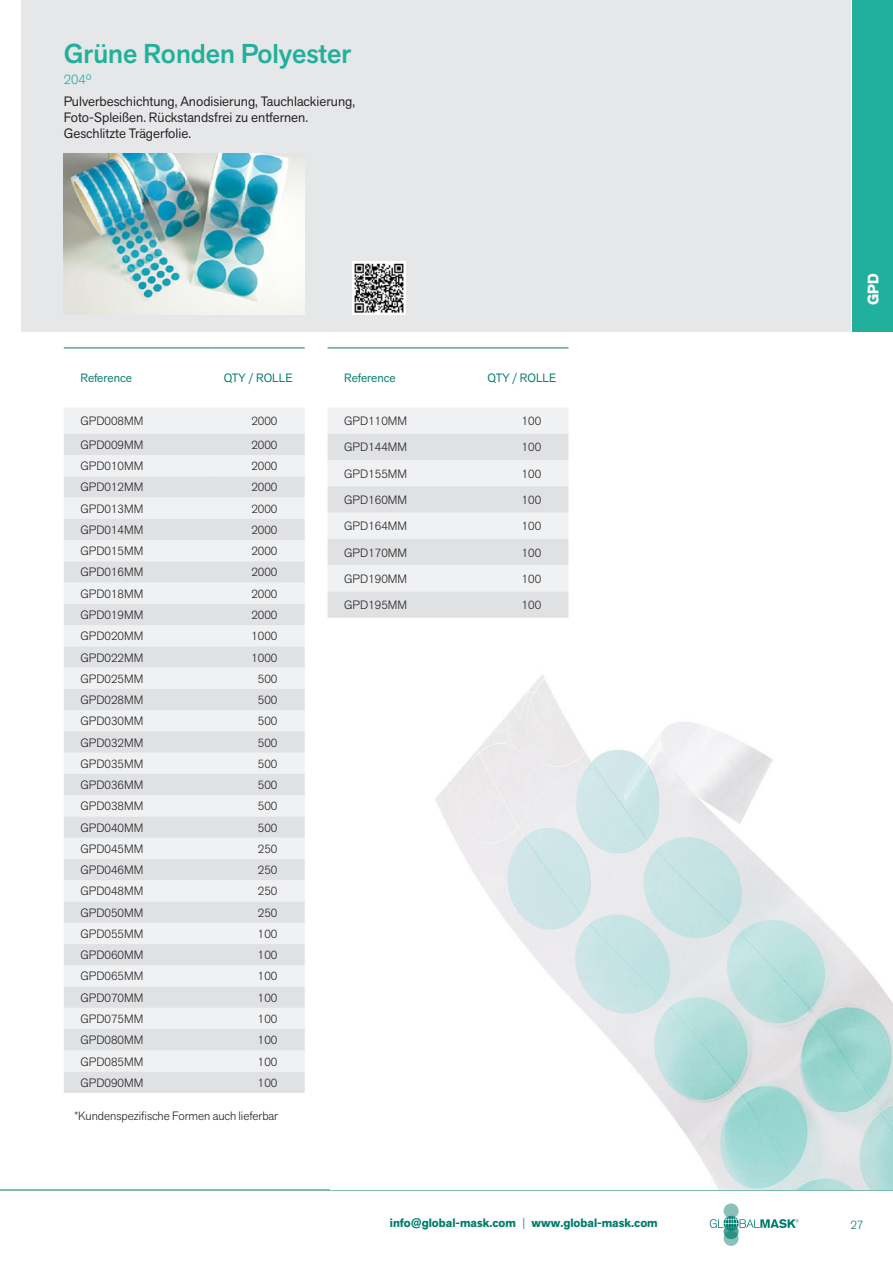
<style>
.page{position:relative;width:893px;height:1263px;background:#fff}
.page>*{position:absolute;margin:0;border:0;box-sizing:border-box;transform-origin:0 0}
.GM_Títol_producte{font:500 27px "Akzid Grtsk Next";color:#20b09c}
.GM_Epígraf{font:700 15px "Akzid Grtsk Next";color:#fff}
.GM_Descripció{font:13.5px/15.8px "Akzid Grtsk Next";color:#231f20}
.GM_Graus{font:300 13.5px "Akzid Grtsk Next";color:#20b09c}
.GM_Taula_text__Part{font:300 12px "Akzid Grtsk Next";color:#231f20}
.GM_Taula_text__Color{font:300 12px "Akzid Grtsk Next";color:#231f20}
.t1{font:700 12px "Akzid Grtsk Next";color:#007c6c}
.GM_Capçalera_esquerr{font:12px "Akzid Grtsk Next";color:#007c6c}
.GM_Capçalera_centrat{font:12px "Akzid Grtsk Next";color:#007c6c}
.t2{font:300 12px "Akzid Grtsk Next";color:#007c6c}
.s1{font-weight:300}
</style>
<div class="page">
<div style="left:21px;top:0;width:829px;height:332px;background:#e6e7e9"></div>
<svg style="left:710px;top:1216px;width:89px;height:15px"></svg>
<svg style="left:724px;top:1224px;width:15px;height:15px"></svg>
<svg style="left:724px;top:1231px;width:15px;height:15px"></svg>
<svg style="left:724px;top:1203px;width:15px;height:15px"></svg>
<hr style="left:0;top:1189px;width:893px;height:1px;background:#007c6c">
<div style="left:853px;top:0;width:40px;height:332px;background:#20b09c"></div>
<img style="left:64px;top:153px;width:241px;height:162px">
<img style="left:435px;top:539px;width:458px;height:650px">
<div style="left:64px;top:408px;width:241px;height:26px;background:#f0f1f2"></div>
<svg style="left:64px;top:434px;width:241px;height:659px;fill:#e5e6e8"></svg>
<hr style="left:64px;top:348px;width:148px;height:1px;background:#007c6c">
<hr style="left:212px;top:348px;width:93px;height:1px;background:#007c6c">
<svg style="left:328px;top:408px;width:240px;height:210px"></svg>
<hr style="left:328px;top:348px;width:147px;height:1px;background:#007c6c">
<hr style="left:475px;top:348px;width:93px;height:1px;background:#007c6c">
<img style="left:353px;top:262px;width:53px;height:53px">
<p class="GM_Títol_producte" style="left:64px;top:36px;width:289px">Grüne Ronden Polyester</p>
<p class="GM_Graus" style="left:64px;top:70px;width:29px">204º</p>
<p class="GM_Descripció" style="left:64px;top:93px;width:293px">Pulverbeschichtung, Anodisierung, Tauchlackierung,<br>Foto-Spleißen. Rückstandsfrei zu entfernen.</p>
<p class="GM_Descripció" style="left:64px;top:125px;width:129px">Geschlitzte Trägerfolie.</p>
<p class="GM_Capçalera_esquerr" style="left:80px;top:370px;width:53px">Reference</p>
<p class="GM_Capçalera_centrat" style="left:224px;top:370px;width:70px">QTY / ROLLE</p>
<p class="GM_Taula_text__Part" style="left:80px;top:413px;width:64px">GPD008MM</p>
<p class="GM_Taula_text__Color" style="left:251px;top:413px;width:28px">2000</p>
<p class="GM_Taula_text__Part" style="left:80px;top:437px;width:64px">GPD009MM</p>
<p class="GM_Taula_text__Color" style="left:251px;top:437px;width:28px">2000</p>
<p class="GM_Taula_text__Part" style="left:80px;top:458px;width:64px">GPD010MM</p>
<p class="GM_Taula_text__Color" style="left:251px;top:458px;width:28px">2000</p>
<p class="GM_Taula_text__Part" style="left:80px;top:479px;width:64px">GPD012MM</p>
<p class="GM_Taula_text__Color" style="left:251px;top:479px;width:28px">2000</p>
<p class="GM_Taula_text__Part" style="left:80px;top:501px;width:64px">GPD013MM</p>
<p class="GM_Taula_text__Color" style="left:251px;top:501px;width:28px">2000</p>
<p class="GM_Taula_text__Part" style="left:80px;top:522px;width:64px">GPD014MM</p>
<p class="GM_Taula_text__Color" style="left:251px;top:522px;width:28px">2000</p>
<p class="GM_Taula_text__Part" style="left:80px;top:543px;width:64px">GPD015MM</p>
<p class="GM_Taula_text__Color" style="left:251px;top:543px;width:28px">2000</p>
<p class="GM_Taula_text__Part" style="left:80px;top:564px;width:64px">GPD016MM</p>
<p class="GM_Taula_text__Color" style="left:251px;top:564px;width:28px">2000</p>
<p class="GM_Taula_text__Part" style="left:80px;top:586px;width:64px">GPD018MM</p>
<p class="GM_Taula_text__Color" style="left:251px;top:586px;width:28px">2000</p>
<p class="GM_Taula_text__Part" style="left:80px;top:607px;width:64px">GPD019MM</p>
<p class="GM_Taula_text__Color" style="left:251px;top:607px;width:28px">2000</p>
<p class="GM_Taula_text__Part" style="left:80px;top:628px;width:64px">GPD020MM</p>
<p class="GM_Taula_text__Color" style="left:251px;top:628px;width:28px">1000</p>
<p class="GM_Taula_text__Part" style="left:80px;top:649px;width:64px">GPD022MM</p>
<p class="GM_Taula_text__Color" style="left:251px;top:649px;width:28px">1000</p>
<p class="GM_Taula_text__Part" style="left:80px;top:671px;width:64px">GPD025MM</p>
<p class="GM_Taula_text__Color" style="left:258px;top:671px;width:21px">500</p>
<p class="GM_Taula_text__Part" style="left:80px;top:692px;width:64px">GPD028MM</p>
<p class="GM_Taula_text__Color" style="left:258px;top:692px;width:21px">500</p>
<p class="GM_Taula_text__Part" style="left:80px;top:713px;width:64px">GPD030MM</p>
<p class="GM_Taula_text__Color" style="left:258px;top:713px;width:21px">500</p>
<p class="GM_Taula_text__Part" style="left:80px;top:734px;width:64px">GPD032MM</p>
<p class="GM_Taula_text__Color" style="left:258px;top:734px;width:21px">500</p>
<p class="GM_Taula_text__Part" style="left:80px;top:756px;width:64px">GPD035MM</p>
<p class="GM_Taula_text__Color" style="left:258px;top:756px;width:21px">500</p>
<p class="GM_Taula_text__Part" style="left:80px;top:777px;width:64px">GPD036MM</p>
<p class="GM_Taula_text__Color" style="left:258px;top:777px;width:21px">500</p>
<p class="GM_Taula_text__Part" style="left:80px;top:798px;width:64px">GPD038MM</p>
<p class="GM_Taula_text__Color" style="left:258px;top:798px;width:21px">500</p>
<p class="GM_Taula_text__Part" style="left:80px;top:820px;width:64px">GPD040MM</p>
<p class="GM_Taula_text__Color" style="left:258px;top:820px;width:21px">500</p>
<p class="GM_Taula_text__Part" style="left:80px;top:841px;width:64px">GPD045MM</p>
<p class="GM_Taula_text__Color" style="left:258px;top:841px;width:21px">250</p>
<p class="GM_Taula_text__Part" style="left:80px;top:862px;width:64px">GPD046MM</p>
<p class="GM_Taula_text__Color" style="left:258px;top:862px;width:21px">250</p>
<p class="GM_Taula_text__Part" style="left:80px;top:883px;width:64px">GPD048MM</p>
<p class="GM_Taula_text__Color" style="left:258px;top:883px;width:21px">250</p>
<p class="GM_Taula_text__Part" style="left:80px;top:905px;width:64px">GPD050MM</p>
<p class="GM_Taula_text__Color" style="left:258px;top:905px;width:21px">250</p>
<p class="GM_Taula_text__Part" style="left:80px;top:926px;width:64px">GPD055MM</p>
<p class="GM_Taula_text__Color" style="left:258px;top:926px;width:21px">100</p>
<p class="GM_Taula_text__Part" style="left:80px;top:947px;width:64px">GPD060MM</p>
<p class="GM_Taula_text__Color" style="left:258px;top:947px;width:21px">100</p>
<p class="GM_Taula_text__Part" style="left:80px;top:968px;width:64px">GPD065MM</p>
<p class="GM_Taula_text__Color" style="left:258px;top:968px;width:21px">100</p>
<p class="GM_Taula_text__Part" style="left:80px;top:990px;width:64px">GPD070MM</p>
<p class="GM_Taula_text__Color" style="left:258px;top:990px;width:21px">100</p>
<p class="GM_Taula_text__Part" style="left:80px;top:1011px;width:64px">GPD075MM</p>
<p class="GM_Taula_text__Color" style="left:258px;top:1011px;width:21px">100</p>
<p class="GM_Taula_text__Part" style="left:80px;top:1032px;width:64px">GPD080MM</p>
<p class="GM_Taula_text__Color" style="left:258px;top:1032px;width:21px">100</p>
<p class="GM_Taula_text__Part" style="left:80px;top:1053px;width:64px">GPD085MM</p>
<p class="GM_Taula_text__Color" style="left:258px;top:1053px;width:21px">100</p>
<p class="GM_Taula_text__Part" style="left:80px;top:1075px;width:64px">GPD090MM</p>
<p class="GM_Taula_text__Color" style="left:258px;top:1075px;width:21px">100</p>
<p class="GM_Taula_text__Part" style="left:74px;top:1108px;width:205px">*Kundenspezifische Formen auch lieferbar</p>
<p class="GM_Capçalera_esquerr" style="left:344px;top:370px;width:53px">Reference</p>
<p class="GM_Capçalera_centrat" style="left:488px;top:370px;width:70px">QTY / ROLLE</p>
<p class="GM_Taula_text__Part" style="left:344px;top:413px;width:64px">GPD110MM</p>
<p class="GM_Taula_text__Color" style="left:522px;top:413px;width:21px">100</p>
<p class="GM_Taula_text__Part" style="left:344px;top:439px;width:64px">GPD144MM</p>
<p class="GM_Taula_text__Color" style="left:522px;top:439px;width:21px">100</p>
<p class="GM_Taula_text__Part" style="left:344px;top:466px;width:64px">GPD155MM</p>
<p class="GM_Taula_text__Color" style="left:522px;top:466px;width:21px">100</p>
<p class="GM_Taula_text__Part" style="left:344px;top:492px;width:64px">GPD160MM</p>
<p class="GM_Taula_text__Color" style="left:522px;top:492px;width:21px">100</p>
<p class="GM_Taula_text__Part" style="left:344px;top:518px;width:64px">GPD164MM</p>
<p class="GM_Taula_text__Color" style="left:522px;top:518px;width:21px">100</p>
<p class="GM_Taula_text__Part" style="left:344px;top:544px;width:64px">GPD170MM</p>
<p class="GM_Taula_text__Color" style="left:522px;top:544px;width:21px">100</p>
<p class="GM_Taula_text__Part" style="left:344px;top:571px;width:64px">GPD190MM</p>
<p class="GM_Taula_text__Color" style="left:522px;top:571px;width:21px">100</p>
<p class="GM_Taula_text__Part" style="left:344px;top:597px;width:64px">GPD195MM</p>
<p class="GM_Taula_text__Color" style="left:522px;top:597px;width:21px">100</p>
<p class="GM_Epígraf" style="left:863px;top:305px;width:34px;rotate:-90deg">GPD</p>
<p class="t1" style="left:390px;top:1215px;width:269px">info@global-mask.com <span class="s1">|</span> www.global-mask.com</p>
<p class="t2" style="left:850px;top:1217px;width:15px">27</p>
</div>
